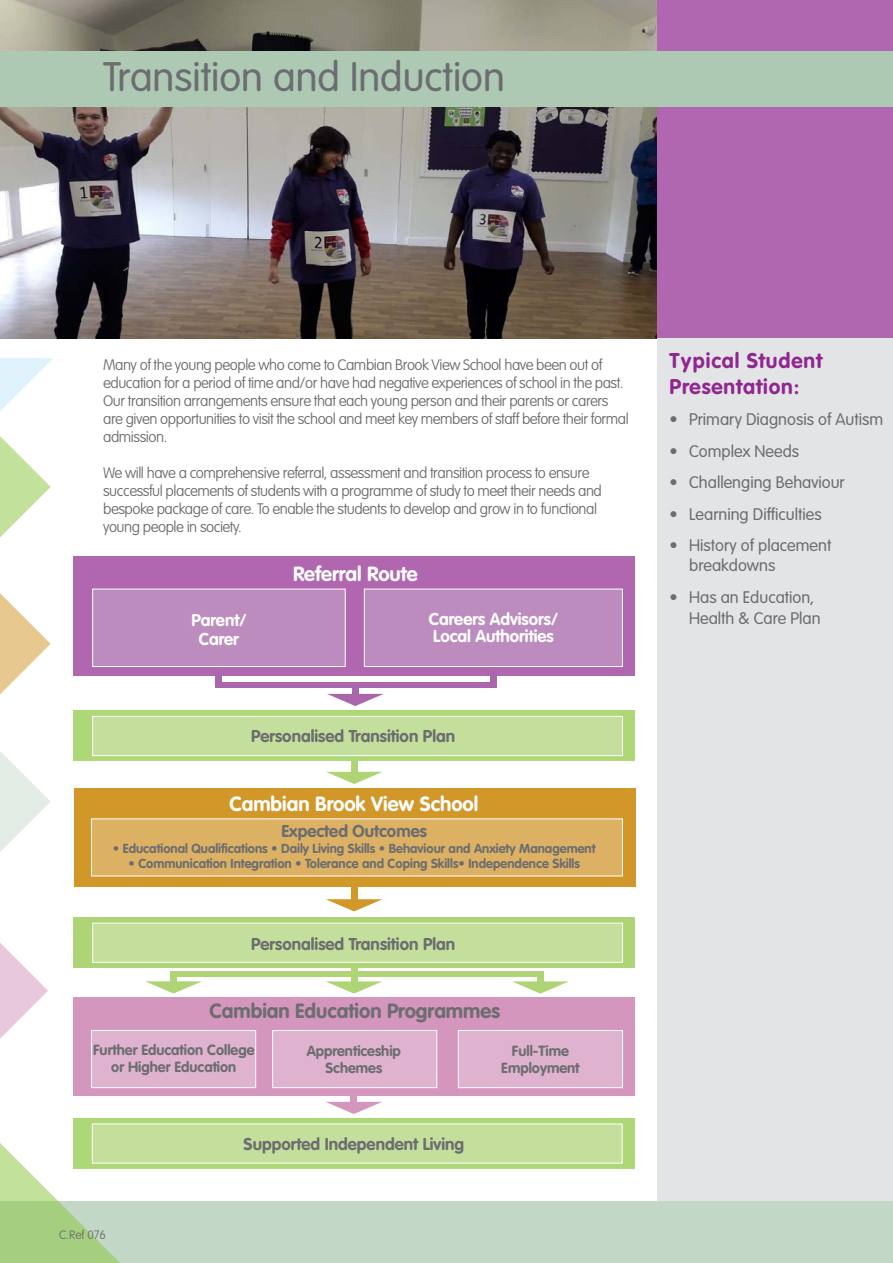
<style>
.page{position:relative;width:893px;height:1263px;background:#fff}
.page>*{position:absolute;margin:0;border:0;box-sizing:border-box;transform-origin:0 0}
.t1{font:300 40.5px "VAG Rounded Std";color:#6c6d70}
.t2{font:700 21px/25.5px "VAG Rounded Std";letter-spacing:.04em;color:#90268f}
.t3{font:700 20.25px "VAG Rounded Std";color:#fff}
.t4{font:700 20.25px "VAG Rounded Std";color:#6c6d70}
.t5{font:700 16.95px "VAG Rounded Std";color:#6c6d70}
.t6{font:700 16.95px "VAG Rounded Std";color:#fff}
.t7{font:300 16.5px/19.8px "VAG Rounded Std";color:#6c6d70}
.t8{font:100 15px/18px "VAG Rounded Std";letter-spacing:-.03em;color:#6c6d70}
.t9{font:700 14.55px "VAG Rounded Std";color:#6c6d70}
.t10{font:700 12.9px "VAG Rounded Std";color:#6c6d70}
.t11{font:100 12px "VAG Rounded Std";color:#6c6d70}
</style>
<div class="page">
<img style="left:0;top:0;width:657px;height:338px">
<div style="left:657px;top:0;width:236px;height:338px;background:#b167b0"></div>
<div style="left:657px;top:338px;width:236px;height:925px;background:#e3e4e5"></div>
<div style="left:0;top:51px;width:893px;height:55px;background:#adc9b3"></div>
<div style="left:73px;top:711px;width:562px;height:50px;background:linear-gradient(to right,#afd87b,#afd87b)"></div>
<div style="left:73px;top:556px;width:562px;height:120px;background:#b167b0"></div>
<div style="left:92px;top:589px;width:254px;height:78px;background:#bd8cbf;border:1px solid #fff"></div>
<div style="left:92px;top:716px;width:531px;height:40px;background:#c4df9b;border:1px solid #fff"></div>
<div style="left:216px;top:683px;width:281px;height:5px;background:#a966aa"></div>
<div style="left:216px;top:671px;width:6px;height:17px;background:#a966aa"></div>
<div style="left:352px;top:683px;width:7px;height:17px;background:#a966aa"></div>
<div style="left:74px;top:789px;width:562px;height:98px;background:#d19729"></div>
<div style="left:91px;top:818px;width:532px;height:58px;background:#ddb164"></div>
<svg style="left:327px;top:694px;width:56px;height:12px"></svg>
<div style="left:351px;top:883px;width:6px;height:16px;background:#d19729"></div>
<svg style="left:326px;top:899px;width:56px;height:12px"></svg>
<div style="left:73px;top:997px;width:562px;height:98px;background:#d496bd"></div>
<div style="left:91px;top:1030px;width:165px;height:58px;background:#dfb2cf;border:1px solid #fff"></div>
<div style="left:272px;top:1030px;width:165px;height:58px;background:#dfb2cf;border:1px solid #fff"></div>
<div style="left:458px;top:1030px;width:165px;height:58px;background:#dfb2cf;border:1px solid #fff"></div>
<div style="left:350px;top:1091px;width:7px;height:17px;background:#d496bd"></div>
<svg style="left:326px;top:1102px;width:56px;height:12px"></svg>
<div style="left:364px;top:589px;width:259px;height:78px;background:#bd8cbf;border:1px solid #fff"></div>
<div style="left:351px;top:761px;width:7px;height:17px;background:#aed475"></div>
<svg style="left:326px;top:772px;width:56px;height:12px"></svg>
<div style="left:351px;top:965px;width:7px;height:17px;background:#aed475"></div>
<svg style="left:326px;top:981px;width:56px;height:12px"></svg>
<div style="left:490px;top:669px;width:7px;height:17px;background:#a966aa"></div>
<div style="left:174px;top:971px;width:366px;height:6px;background:#aed475"></div>
<div style="left:73px;top:917px;width:562px;height:51px;background:#aed475"></div>
<div style="left:92px;top:923px;width:531px;height:40px;background:#c4df9b;border:1px solid #fff"></div>
<div style="left:170px;top:971px;width:7px;height:11px;background:#aed475"></div>
<svg style="left:145px;top:981px;width:57px;height:12px"></svg>
<div style="left:537px;top:971px;width:7px;height:11px;background:#aed475"></div>
<svg style="left:512px;top:981px;width:57px;height:13px"></svg>
<div style="left:73px;top:1118px;width:562px;height:50px;background:linear-gradient(to bottom,#aed778,#aed778)"></div>
<div style="left:92px;top:1123px;width:531px;height:40px;background:#c4df9b;border:1px solid #fff"></div>
<div style="left:0;top:1201px;width:893px;height:62px;background:#c3d7c6"></div>
<svg style="left:0;top:927px;width:142px;height:336px"></svg>
<svg style="left:0;top:358px;width:53px;height:768px"></svg>
<p class="t1" style="left:103px;top:54px;width:403px">Transition and Induction</p>
<p class="t8" style="left:103px;top:356px;width:527px">Many of the young people who come to Cambian Brook View School have been out of education for a period of time and/or have had negative experiences of school in the past.<br>Our transition arrangements ensure that each young person and their parents or carers are given opportunities to visit the school and meet key members of staff before their formal admission.</p>
<p class="t8" style="left:103px;top:464px;width:500px">We will have a comprehensive referral, assessment and transition process to ensure successful placements of students with a programme of study to meet their needs and bespoke package of care. To enable the students to develop and grow in to functional young people in society.</p>
<p class="t3" style="left:293px;top:562px;width:126px">Referral Route</p>
<p class="t6" style="left:192px;top:610px;width:56px">Parent/</p>
<p class="t6" style="left:199px;top:629px;width:42px">Carer</p>
<p class="t6" style="left:429px;top:609px;width:130px">Careers Advisors/</p>
<p class="t6" style="left:433px;top:626px;width:122px">Local Authorities</p>
<p class="t5" style="left:251px;top:726px;width:206px">Personalised Transition Plan</p>
<p class="t3" style="left:229px;top:792px;width:250px">Cambian Brook View School</p>
<p class="t5" style="left:281px;top:821px;width:147px">Expected Outcomes</p>
<p class="t10" style="left:113px;top:840px;width:484px">• Educational Qualifications • Daily Living Skills • Behaviour and Anxiety Management</p>
<p class="t10" style="left:128px;top:856px;width:453px">• Communication Integration • Tolerance and Coping Skills• Independence Skills</p>
<p class="t5" style="left:251px;top:933px;width:206px">Personalised Transition Plan</p>
<p class="t4" style="left:210px;top:999px;width:292px">Cambian Education Programmes</p>
<p class="t9" style="left:93px;top:1041px;width:163px">Further Education College</p>
<p class="t9" style="left:111px;top:1058px;width:127px">or Higher Education</p>
<p class="t9" style="left:307px;top:1042px;width:96px">Apprenticeship</p>
<p class="t9" style="left:325px;top:1059px;width:58px">Schemes</p>
<p class="t11" style="left:59px;top:1227px;width:48px">C.Ref 076</p>
<p class="t5" style="left:244px;top:1134px;width:222px">Supported Independent Living</p>
<p class="t9" style="left:512px;top:1042px;width:58px">Full-Time</p>
<p class="t9" style="left:501px;top:1059px;width:80px">Employment</p>
<p class="t2" style="left:670px;top:349px;width:154px">Typical Student<br>Presentation:</p>
<p class="t7" style="left:670px;top:410px;width:215px">• Primary Diagnosis of Autism</p>
<p class="t7" style="left:670px;top:442px;width:131px">• Complex Needs</p>
<p class="t7" style="left:670px;top:473px;width:177px">• Challenging Behaviour</p>
<p class="t7" style="left:670px;top:505px;width:154px">• Learning Difficulties</p>
<p class="t7" style="left:689px;top:536px;width:144px;text-indent:-20px">• History of placement breakdowns</p>
<p class="t7" style="left:670px;top:588px;width:146px">• Has an Education,</p>
<p class="t7" style="left:689px;top:609px;width:133px">Health &amp; Care Plan</p>
</div>
